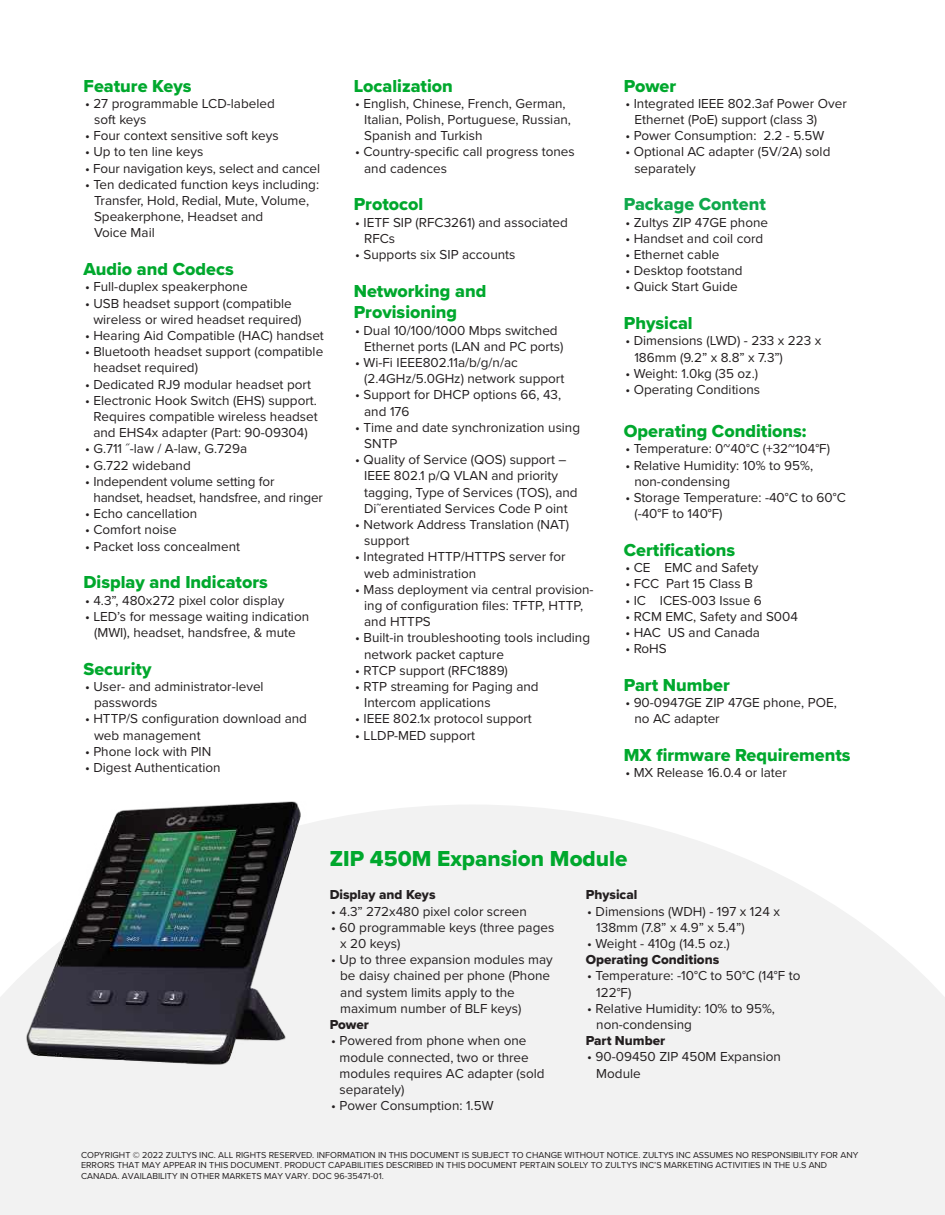
<style>
.page{position:relative;width:945px;height:1215px;background:#fff}
.page>*{position:absolute;margin:0;border:0;box-sizing:border-box;transform-origin:0 0}
.t1{font:22.5px "Proxima Nova Extrabld";color:#00a82d}
.t2{font:18px/21.6px "Proxima Nova Extrabld";color:#00a82d}
.t3{font:18px "Proxima Nova Extrabld";color:#0fa84b}
.t4{font:13.5px/16.2px "Proxima Nova";color:#231f20}
.t5{font:13.5px "Proxima Nova Extrabld";color:#231f20}
.t6{font:9px/10.9px "Proxima Nova";color:#231f20}
</style>
<div class="page">
<svg style="left:0;top:805px;width:945px;height:410px;fill:#f2f2f2"></svg>
<img style="left:0;top:801px;width:350px;height:310px">
<h2 class="t2" style="left:84px;top:75px;width:109px">Feature Keys</h2>
<p class="t4" style="left:94px;top:95px;width:182px;text-indent:-9px">• 27 programmable LCD-labeled soft keys</p>
<p class="t4" style="left:85px;top:127px;width:195px">• Four context sensitive soft keys</p>
<p class="t4" style="left:85px;top:143px;width:120px">• Up to ten line keys</p>
<p class="t4" style="left:85px;top:159px;width:237px">• Four navigation keys, select and cancel</p>
<p class="t4" style="left:94px;top:176px;width:227px;text-indent:-9px">• Ten dedicated function keys including:<br>Transfer, Hold, Redial, Mute, Volume,<br>Speakerphone, Headset and<br>Voice Mail</p>
<h2 class="t2" style="left:84px;top:258px;width:152px">Audio and Codecs</h2>
<p class="t4" style="left:85px;top:278px;width:164px">• Full-duplex speakerphone</p>
<p class="t4" style="left:93px;top:295px;width:210px;text-indent:-8px">• USB headset support (compatible wireless or wired headset required)</p>
<p class="t4" style="left:85px;top:327px;width:240px">• Hearing Aid Compatible (HAC) handset</p>
<p class="t4" style="left:93px;top:343px;width:231px;text-indent:-8px">• Bluetooth headset support (compatible headset required)</p>
<p class="t4" style="left:85px;top:375px;width:227px">• Dedicated RJ9 modular headset port</p>
<p class="t4" style="left:93px;top:392px;width:226px;text-align:justify;text-indent:-8px">• Electronic Hook Switch (EHS) support.<br>Requires compatible wireless headset and EHS4x adapter (Part: 90-09304)</p>
<p class="t4" style="left:85px;top:440px;width:164px">• G.711 ˝-law / A-law, G.729a</p>
<p class="t4" style="left:85px;top:456px;width:107px">• G.722 wideband</p>
<p class="t4" style="left:93px;top:473px;width:231px;text-indent:-8px">• Independent volume setting for handset, headset, handsfree, and ringer</p>
<p class="t4" style="left:85px;top:505px;width:114px">• Echo cancellation</p>
<p class="t4" style="left:85px;top:521px;width:93px">• Comfort noise</p>
<p class="t4" style="left:85px;top:537px;width:157px">• Packet loss concealment</p>
<h2 class="t2" style="left:84px;top:571px;width:186px">Display and Indicators</h2>
<p class="t4" style="left:85px;top:591px;width:201px">• 4.3”, 480x272 pixel color display</p>
<p class="t4" style="left:85px;top:608px;width:226px;text-align:center">• LED’s for message waiting indication (MWI), headset, handsfree, &amp; mute</p>
<h2 class="t2" style="left:84px;top:658px;width:69px">Security</h2>
<p class="t4" style="left:94px;top:678px;width:171px;text-indent:-9px">• User- and administrator-level passwords</p>
<p class="t4" style="left:94px;top:710px;width:215px;text-indent:-9px">• HTTP/S configuration download and web management</p>
<p class="t4" style="left:85px;top:743px;width:128px">• Phone lock with PIN</p>
<p class="t4" style="left:85px;top:759px;width:137px">• Digest Authentication</p>
<h2 class="t2" style="left:354px;top:75px;width:101px">Localization</h2>
<p class="t4" style="left:364px;top:95px;width:208px;text-indent:-9px">• English, Chinese, French, German,<br>Italian, Polish, Portuguese, Russian,<br>Spanish and Turkish</p>
<p class="t4" style="left:364px;top:143px;width:212px;text-indent:-9px">• Country-specific call progress tones and cadences</p>
<h2 class="t2" style="left:354px;top:193px;width:71px">Protocol</h2>
<p class="t4" style="left:364px;top:213px;width:205px;text-indent:-9px">• IETF SIP (RFC3261) and associated<br>RFCs</p>
<p class="t4" style="left:355px;top:246px;width:162px">• Supports six SIP accounts</p>
<h2 class="t2" style="left:354px;top:280px;width:134px">Networking and<br>Provisioning</h2>
<p class="t4" style="left:364px;top:321px;width:201px;text-indent:-9px">• Dual 10/100/1000 Mbps switched<br>Ethernet ports (LAN and PC ports)</p>
<p class="t4" style="left:364px;top:354px;width:202px;text-indent:-9px">• Wi-Fi IEEE802.11a/b/g/n/ac (2.4GHz/5.0GHz) network support</p>
<p class="t4" style="left:364px;top:386px;width:198px;text-indent:-9px">• Support for DHCP options 66, 43, and 176</p>
<p class="t4" style="left:364px;top:419px;width:217px;text-indent:-9px">• Time and date synchronization using<br>SNTP</p>
<p class="t4" style="left:364px;top:451px;width:215px;text-indent:-9px">• Quality of Service (QOS) support – IEEE 802.1 p/Q VLAN and priority tagging, Type of Services (TOS), and Di˜erentiated Services Code P oint</p>
<p class="t4" style="left:364px;top:516px;width:207px;text-indent:-9px">• Network Address Translation (NAT) support</p>
<p class="t4" style="left:364px;top:548px;width:203px;text-indent:-9px">• Integrated HTTP/HTTPS server for web administration</p>
<p class="t4" style="left:364px;top:581px;width:231px;text-indent:-9px">• Mass deployment via central provision&shy;ing of configuration files: TFTP, HTTP, and HTTPS</p>
<p class="t4" style="left:364px;top:629px;width:227px;text-indent:-9px">• Built-in troubleshooting tools including network packet capture</p>
<p class="t4" style="left:355px;top:662px;width:154px">• RTCP support (RFC1889)</p>
<p class="t4" style="left:364px;top:678px;width:176px;text-indent:-9px">• RTP streaming for Paging and<br>Intercom applications</p>
<p class="t4" style="left:355px;top:710px;width:178px">• IEEE 802.1x protocol support</p>
<p class="t4" style="left:355px;top:726px;width:121px">• LLDP-MED support</p>
<h2 class="t2" style="left:624px;top:75px;width:54px">Power</h2>
<p class="t4" style="left:634px;top:95px;width:214px;text-indent:-9px">• Integrated IEEE 802.3af Power Over<br>Ethernet (PoE) support (class 3)</p>
<p class="t4" style="left:625px;top:127px;width:201px">• Power Consumption: 2.2 - 5.5W</p>
<p class="t4" style="left:634px;top:143px;width:198px;text-indent:-9px">• Optional AC adapter (5V/2A) sold separately</p>
<h2 class="t3" style="left:624px;top:191px;width:143px">Package Content</h2>
<p class="t4" style="left:625px;top:213px;width:144px">• Zultys ZIP 47GE phone</p>
<p class="t4" style="left:625px;top:230px;width:139px">• Handset and coil cord</p>
<p class="t4" style="left:625px;top:246px;width:96px">• Ethernet cable</p>
<p class="t4" style="left:625px;top:262px;width:119px">• Desktop footstand</p>
<p class="t4" style="left:625px;top:278px;width:114px">• Quick Start Guide</p>
<h2 class="t2" style="left:624px;top:312px;width:70px">Physical</h2>
<p class="t4" style="left:634px;top:332px;width:189px;text-indent:-9px">• Dimensions (LWD) - 233 x 223 x<br>186mm (9.2” x 8.8” x 7.3”)</p>
<p class="t4" style="left:625px;top:365px;width:134px">• Weight: 1.0kg (35 oz.)</p>
<p class="t4" style="left:625px;top:381px;width:136px">• Operating Conditions</p>
<h2 class="t2" style="left:624px;top:420px;width:184px">Operating Conditions:</h2>
<p class="t4" style="left:625px;top:440px;width:206px">• Temperature: 0~40°C (+32~104°F)</p>
<p class="t4" style="left:634px;top:456px;width:180px;text-indent:-9px">• Relative Humidity: 10% to 95%, non-condensing</p>
<p class="t4" style="left:634px;top:489px;width:213px;text-indent:-9px">• Storage Temperature: -40°C to 60°C (-40°F to 140°F)</p>
<h2 class="t2" style="left:624px;top:539px;width:113px">Certifications</h2>
<p class="t4" style="left:625px;top:559px;width:135px">• CE EMC and Safety</p>
<p class="t4" style="left:625px;top:575px;width:129px">• FCC Part 15 Class B</p>
<p class="t4" style="left:625px;top:591px;width:138px">• IC ICES-003 Issue 6</p>
<p class="t4" style="left:625px;top:608px;width:174px">• RCM EMC, Safety and S004</p>
<p class="t4" style="left:625px;top:624px;width:136px">• HAC US and Canada</p>
<p class="t4" style="left:625px;top:640px;width:43px">• RoHS</p>
<h2 class="t2" style="left:624px;top:674px;width:107px">Part Number</h2>
<p class="t4" style="left:634px;top:694px;width:204px;text-indent:-9px">• 90-0947GE ZIP 47GE phone, POE, no AC adapter</p>
<h2 class="t2" style="left:624px;top:744px;width:228px">MX firmware Requirements</h2>
<p class="t4" style="left:625px;top:764px;width:163px">• MX Release 16.0.4 or later</p>
<h1 class="t1" style="left:330px;top:841px;width:299px">ZIP 450M Expansion Module</h1>
<p class="t5" style="left:330px;top:885px;width:107px">Display and Keys</p>
<p class="t4" style="left:331px;top:902px;width:197px">• 4.3” 272x480 pixel color screen</p>
<p class="t4" style="left:340px;top:919px;width:216px;text-indent:-9px">• 60 programmable keys (three pages x 20 keys)</p>
<p class="t4" style="left:340px;top:951px;width:214px;text-indent:-9px">• Up to three expansion modules may be daisy chained per phone (Phone and system limits apply to the maximum number of BLF keys)</p>
<p class="t5" style="left:330px;top:1014px;width:41px">Power</p>
<p class="t4" style="left:340px;top:1032px;width:207px;text-indent:-8px">• Powered from phone when one module connected, two or three modules requires AC adapter (sold separately)</p>
<p class="t4" style="left:331px;top:1097px;width:164px">• Power Consumption: 1.5W</p>
<p class="t5" style="left:586px;top:885px;width:53px">Physical</p>
<p class="t4" style="left:596px;top:902px;width:185px;text-indent:-9px">• Dimensions (WDH) - 197 x 124 x<br>138mm (7.8” x 4.9” x 5.4”)</p>
<p class="t4" style="left:587px;top:935px;width:144px">• Weight - 410g (14.5 oz.)</p>
<p class="t5" style="left:586px;top:950px;width:135px">Operating Conditions</p>
<p class="t4" style="left:596px;top:967px;width:206px;text-indent:-9px">• Temperature: -10°C to 50°C (14°F to<br>122°F)</p>
<p class="t4" style="left:596px;top:1000px;width:180px;text-indent:-9px">• Relative Humidity: 10% to 95%, non-condensing</p>
<p class="t5" style="left:586px;top:1031px;width:81px">Part Number</p>
<p class="t4" style="left:596px;top:1048px;width:186px;text-indent:-9px">• 90-09450 ZIP 450M Expansion<br>Module</p>
<p class="t6" style="left:81px;top:1149px;width:779px">COPYRIGHT © 2022 ZULTYS INC. ALL RIGHTS RESERVED. INFORMATION IN THIS DOCUMENT IS SUBJECT TO CHANGE WITHOUT NOTICE. ZULTYS INC ASSUMES NO RESPONSIBILITY FOR ANY<br>ERRORS THAT MAY APPEAR IN THIS DOCUMENT. PRODUCT CAPABILITIES DESCRIBED IN THIS DOCUMENT PERTAIN SOLELY TO ZULTYS INC’S MARKETING ACTIVITIES IN THE U.S AND<br>CANADA. AVAILABILITY IN OTHER MARKETS MAY VARY. DOC 96-35471-01.</p>
</div>
